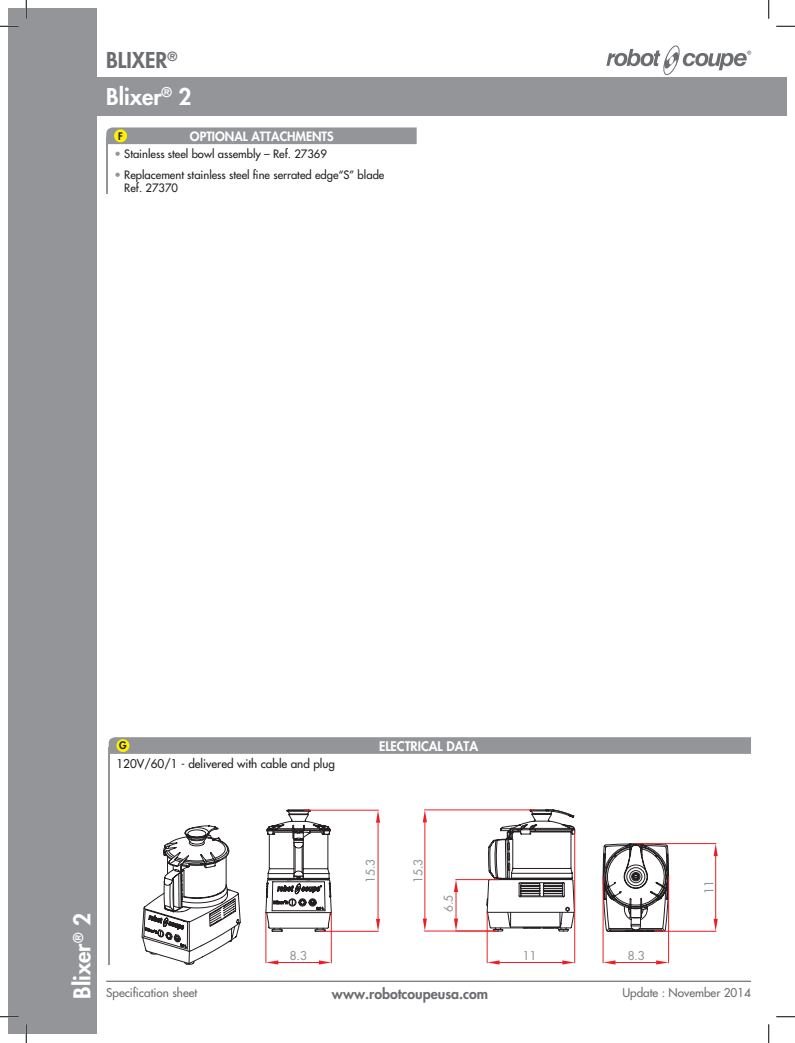
<style>
.page{position:relative;width:795px;height:1043px;background:#fff}
.page>*{position:absolute;margin:0;border:0;box-sizing:border-box;transform-origin:0 0}
.t1{font:800 22.5px "Futura";color:#fff}
.t2{font:800 21.25px "Futura";color:#6c6d70}
.t3{font:800 14.12px "Futura";color:#6c6d70}
.t4{font:800 12.88px "Futura";color:#fff}
.t5{font:800 12.5px "Futura";color:#fff}
.t6{font:11.88px "Futura";color:#939598}
.t7{font:11.75px "Futura";color:#6c6d70}
.t8{font:11.75px "Futura";color:#231f20}
.t9{font:11.25px/13.5px "Futura";color:#231f20}
.t10{font:800 10.12px "Futura";color:#231f20}
.s1{color:#939598}
</style>
<div class="page">
<div style="left:9px;top:9px;width:88px;height:1025px;background:#939598"></div>
<div style="left:78px;top:77px;width:708px;height:39px;background:#939598"></div>
<svg style="left:606px;top:45px;width:145px;height:30px"></svg>
<hr style="left:109px;top:747px;width:1px;height:217px;background:#939598">
<svg style="left:109px;top:737px;width:642px;height:17px;background:#95979a"></svg>
<div style="left:116px;top:739px;width:13px;height:13px;background:#fff101;border-radius:50%"></div>
<hr style="left:106px;top:137px;width:2px;height:57px;background:#939598">
<div style="left:106px;top:127px;width:311px;height:17px;background:#939598"></div>
<div style="left:114px;top:129px;width:13px;height:13px;background:#fff101;border-radius:50%"></div>
<hr style="left:106px;top:980px;width:645px;height:1px;background:#6c6d70">
<svg style="left:142px;top:825px;width:99px;height:139px"></svg>
<svg style="left:266px;top:810px;width:66px;height:121px"></svg>
<hr style="left:266px;top:913px;width:1px;height:49px;background:#ee1d23">
<hr style="left:331px;top:912px;width:1px;height:50px;background:#ee1d23">
<hr style="left:278px;top:962px;width:41px;height:1px;background:#ee1d23">
<svg style="left:266px;top:960px;width:12px;height:4px"></svg>
<svg style="left:319px;top:960px;width:12px;height:4px"></svg>
<hr style="left:305px;top:810px;width:73px;height:1px;background:#ee1d23">
<hr style="left:320px;top:931px;width:58px;height:1px;background:#ee1d23">
<hr style="left:378px;top:822px;width:1px;height:96px;background:#ee1d23">
<svg style="left:376px;top:810px;width:4px;height:12px"></svg>
<svg style="left:376px;top:918px;width:4px;height:13px"></svg>
<svg style="left:487px;top:809px;width:88px;height:122px"></svg>
<hr style="left:456px;top:879px;width:42px;height:1px;background:#ee1d23">
<hr style="left:456px;top:930px;width:42px;height:1px;background:#ee1d23">
<svg style="left:454px;top:879px;width:4px;height:51px"></svg>
<hr style="left:425px;top:809px;width:110px;height:1px;background:#ee1d23">
<hr style="left:425px;top:930px;width:71px;height:1px;background:#ee1d23">
<hr style="left:425px;top:822px;width:1px;height:96px;background:#ee1d23">
<svg style="left:423px;top:810px;width:4px;height:12px"></svg>
<svg style="left:423px;top:918px;width:4px;height:13px"></svg>
<hr style="left:487px;top:912px;width:1px;height:50px;background:#ee1d23">
<hr style="left:575px;top:831px;width:1px;height:131px;background:#ee1d23">
<hr style="left:500px;top:962px;width:62px;height:1px;background:#ee1d23">
<svg style="left:487px;top:960px;width:13px;height:4px"></svg>
<svg style="left:562px;top:960px;width:13px;height:4px"></svg>
<svg style="left:602px;top:843px;width:68px;height:88px"></svg>
<hr style="left:636px;top:843px;width:80px;height:1px;background:#ee1d23">
<hr style="left:655px;top:931px;width:61px;height:1px;background:#ee1d23">
<hr style="left:715px;top:856px;width:1px;height:62px;background:#ee1d23">
<svg style="left:714px;top:843px;width:4px;height:13px"></svg>
<svg style="left:714px;top:918px;width:4px;height:13px"></svg>
<hr style="left:668px;top:877px;width:1px;height:85px;background:#ee1d23">
<hr style="left:603px;top:877px;width:1px;height:85px;background:#ee1d23">
<hr style="left:616px;top:962px;width:40px;height:1px;background:#ee1d23">
<svg style="left:656px;top:960px;width:13px;height:4px"></svg>
<svg style="left:603px;top:960px;width:13px;height:4px"></svg>
<svg style="left:0;top:25px;width:19px;height:2px"></svg>
<svg style="left:776px;top:25px;width:19px;height:2px"></svg>
<svg style="left:0;top:1015px;width:19px;height:2px"></svg>
<svg style="left:776px;top:1016px;width:19px;height:1px"></svg>
<svg style="left:25px;top:0;width:2px;height:19px"></svg>
<svg style="left:25px;top:1024px;width:2px;height:18px"></svg>
<svg style="left:768px;top:0;width:2px;height:19px"></svg>
<svg style="left:768px;top:1024px;width:2px;height:18px"></svg>
<h2 class="t2" style="left:106px;top:46px;width:73px">BLIXER<sup>®</sup></h2>
<h1 class="t1" style="left:106px;top:81px;width:87px">Blixer<sup>®</sup> 2</h1>
<p class="t10" style="left:118px;top:129px;width:6px">F</p>
<p class="t5" style="left:190px;top:128px;width:145px">OPTIONAL ATTACHMENTS</p>
<p class="t9" style="left:115px;top:147px;width:214px"><span class="s1">•</span> Stainless steel bowl assembly – Ref. 27369</p>
<p class="t9" style="left:124px;top:168px;width:262px;text-indent:-10px"><span class="s1">•</span> Replacement stainless steel fine serrated edge“S” blade<br>Ref. 27370</p>
<p class="t10" style="left:119px;top:739px;width:9px">G</p>
<p class="t4" style="left:379px;top:737px;width:100px">ELECTRICAL DATA</p>
<p class="t8" style="left:116px;top:756px;width:220px">120V/60/1 - delivered with cable and plug</p>
<h1 class="t1" style="left:67px;top:998px;width:87px;rotate:-90deg">Blixer<sup>®</sup> 2</h1>
<p class="t6" style="left:363px;top:883px;width:25px;rotate:-90deg">15.3</p>
<p class="t6" style="left:411px;top:883px;width:25px;rotate:-90deg">15.3</p>
<p class="t6" style="left:441px;top:911px;width:19px;rotate:-90deg">6.5</p>
<p class="t6" style="left:290px;top:948px;width:19px">8.3</p>
<p class="t6" style="left:523px;top:948px;width:15px">11</p>
<p class="t6" style="left:628px;top:948px;width:19px">8.3</p>
<p class="t6" style="left:702px;top:894px;width:15px;rotate:-90deg">11</p>
<p class="t7" style="left:106px;top:985px;width:93px">Specification sheet</p>
<p class="t3" style="left:332px;top:984px;width:158px">www.robotcoupeusa.com</p>
<p class="t7" style="left:622px;top:985px;width:130px">Update : November 2014</p>
</div>
